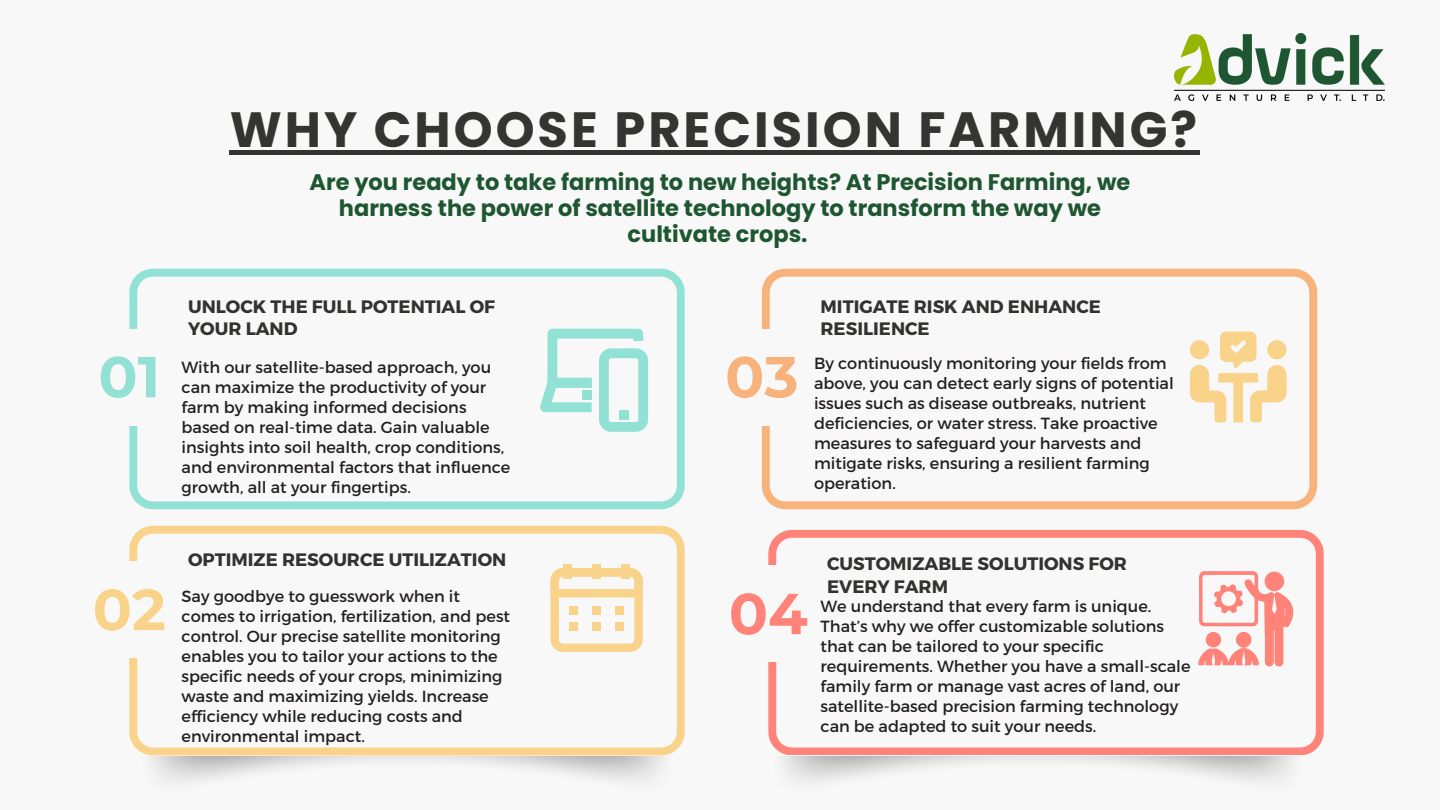
<style>
.page{position:relative;width:1440px;height:810px;background:#f8f8f8}
.page>*{position:absolute;margin:0;border:0;box-sizing:border-box;transform-origin:0 0}
.t1{font:700 57.75px "Montserrat";color:#91e1d5}
.t2{font:700 57.75px "Montserrat";color:#f8b27c}
.t3{font:700 57.75px "Montserrat";color:#f8d389}
.t4{font:700 57.75px "Montserrat";color:#ff8379}
.t5{font:700 49.5px "Poppins";letter-spacing:.06em;color:#343432}
.t6{font:700 22.5px/25.8px "Poppins";color:#1e5631;text-align:center}
.t7{font:700 18px/22.5px "Montserrat";color:#333231}
.t8{font:16.2px/20px "Montserrat";color:#231f20}
</style>
<div class="page">
<svg style="left:129px;top:269px;width:556px;height:240px"></svg>
<svg style="left:540px;top:329px;width:108px;height:103px"></svg>
<div style="left:619px;top:410px;width:9px;height:10px;background:#91e1d5"></div>
<div style="left:81px;top:329px;width:97px;height:96px;background:#f8f8f8"></div>
<svg style="left:762px;top:269px;width:555px;height:240px"></svg>
<div style="left:714px;top:329px;width:96px;height:96px;background:#f8f8f8"></div>
<svg style="left:129px;top:526px;width:556px;height:229px"></svg>
<div style="left:81px;top:561px;width:97px;height:97px;background:#f8f8f8"></div>
<svg style="left:551px;top:568px;width:92px;height:84px"></svg>
<div style="left:563px;top:564px;width:8px;height:15px;background:#f8d389"></div>
<div style="left:592px;top:564px;width:9px;height:15px;background:#f8d389"></div>
<div style="left:622px;top:564px;width:8px;height:15px;background:#f8d389"></div>
<div style="left:569px;top:606px;width:9px;height:8px;background:#f8d389"></div>
<div style="left:569px;top:623px;width:9px;height:8px;background:#f8d389"></div>
<div style="left:592px;top:606px;width:9px;height:8px;background:#f8d389"></div>
<div style="left:592px;top:623px;width:9px;height:8px;background:#f8d389"></div>
<div style="left:615px;top:606px;width:9px;height:8px;background:#f8d389"></div>
<div style="left:615px;top:623px;width:9px;height:8px;background:#f8d389"></div>
<svg style="left:768px;top:530px;width:556px;height:225px"></svg>
<div style="left:720px;top:566px;width:97px;height:96px;background:#f8f8f8"></div>
<hr style="left:230px;top:150px;width:970px;height:4px;background:#343432">
<img style="left:1175px;top:34px;width:210px;height:66px">
<svg style="left:1190px;top:332px;width:96px;height:90px"></svg>
<div style="left:1267px;top:340px;width:19px;height:19px;background:#f8d389;border-radius:50%"></div>
<div style="left:1190px;top:340px;width:19px;height:19px;background:#f8d389;border-radius:50%"></div>
<svg style="left:1198px;top:571px;width:96px;height:96px"></svg>
<p class="t5" style="left:230px;top:95px;width:969px">WHY CHOOSE PRECISION FARMING?</p>
<p class="t6" style="left:310px;top:169px;width:822px">Are you ready to take farming to new heights? At Precision Farming, we harness the power of satellite technology to transform the way we cultivate crops.</p>
<p class="t7" style="left:188px;top:294px;width:308px">UNLOCK THE FULL POTENTIAL OF<br>YOUR LAND</p>
<p class="t7" style="left:821px;top:294px;width:282px">MITIGATE RISK AND ENHANCE<br>RESILIENCE</p>
<p class="t1" style="left:98px;top:341px;width:63px">01</p>
<p class="t8" style="left:182px;top:356px;width:330px">With our satellite-based approach, you can maximize the productivity of your farm by making informed decisions based on real-time data. Gain valuable insights into soil health, crop conditions, and environmental factors that influence growth, all at your fingertips.</p>
<p class="t2" style="left:725px;top:341px;width:75px">03</p>
<p class="t8" style="left:814px;top:353px;width:361px">By continuously monitoring your fields from above, you can detect early signs of potential issues such as disease outbreaks, nutrient deficiencies, or water stress. Take proactive measures to safeguard your harvests and mitigate risks, ensuring a resilient farming operation.</p>
<p class="t7" style="left:188px;top:548px;width:320px">OPTIMIZE RESOURCE UTILIZATION</p>
<p class="t3" style="left:93px;top:574px;width:75px">02</p>
<p class="t8" style="left:182px;top:585px;width:330px">Say goodbye to guesswork when it comes to irrigation, fertilization, and pest control. Our precise satellite monitoring enables you to tailor your actions to the specific needs of your crops, minimizing waste and maximizing yields. Increase efficiency while reducing costs and environmental impact.</p>
<p class="t7" style="left:827px;top:552px;width:301px">CUSTOMIZABLE SOLUTIONS FOR<br>EVERY FARM</p>
<p class="t4" style="left:729px;top:578px;width:80px">04</p>
<p class="t8" style="left:821px;top:595px;width:371px">We understand that every farm is unique.<br>That’s why we offer customizable solutions that can be tailored to your specific requirements. Whether you have a small-scale family farm or manage vast acres of land, our satellite-based precision farming technology can be adapted to suit your needs.</p>
</div>
